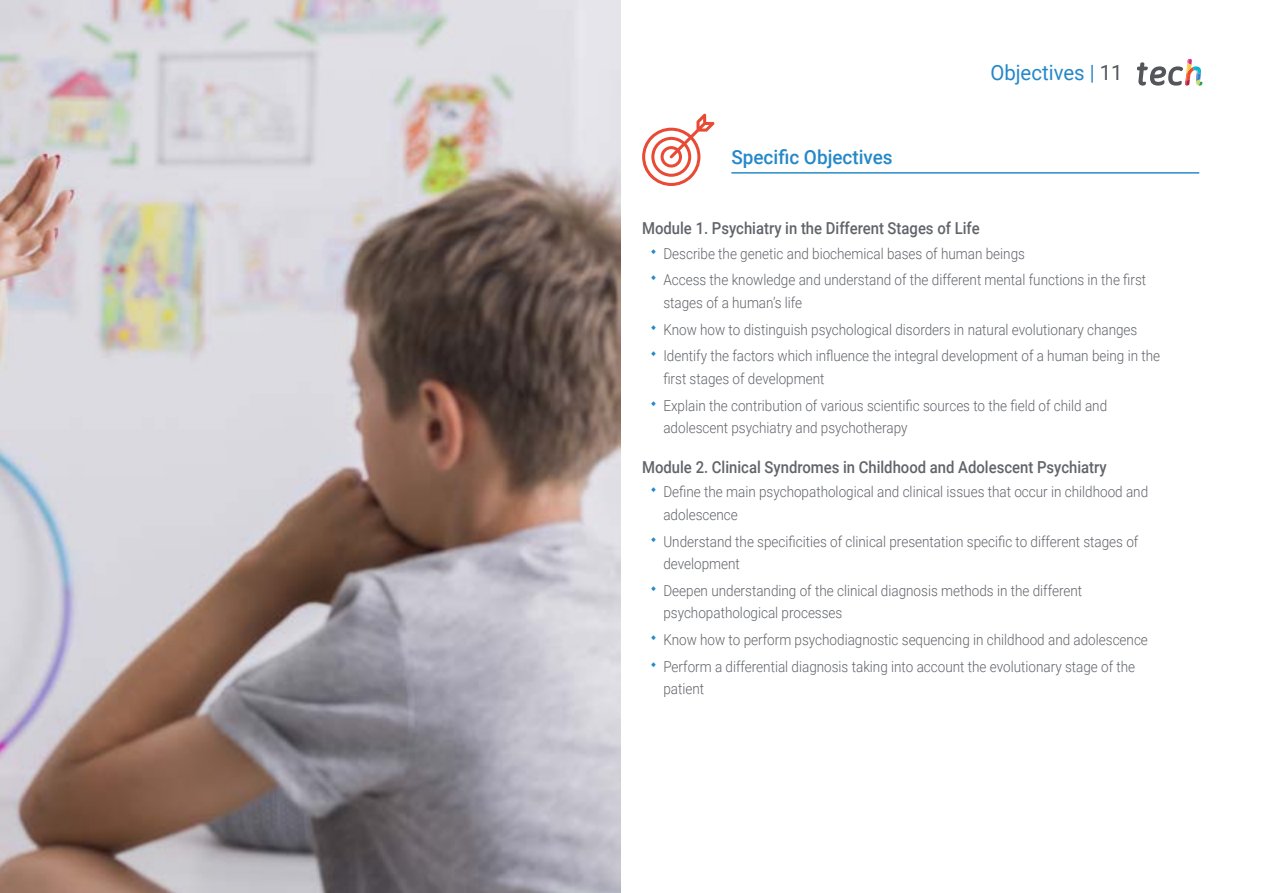
<style>
.page{position:relative;width:1263px;height:893px;background:#fff}
.page>*{position:absolute;margin:0;border:0;box-sizing:border-box;transform-origin:0 0}
.t1{font:21px "Roboto";color:#2488c9}
.t2{font:500 19.5px "Roboto";color:#2488c9}
.t3{font:500 16.5px "Roboto";color:#61646a;scale:.9 1}
.t4{font:300 15px/26.7px "Roboto";color:#61646a;scale:.9 1}
.s1{color:#52555b}
</style>
<div class="page">
<svg style="left:642px;top:114px;width:72px;height:72px"></svg>
<hr style="left:731px;top:172px;width:468px;height:1px;background:#2488c9">
<svg style="left:1137px;top:59px;width:65px;height:27px"></svg>
<img style="left:0;top:0;width:621px;height:893px">
<h2 class="t2" style="left:731px;top:144px;width:163px">Specific Objectives</h2>
<h1 class="t1" style="left:990px;top:57px;width:134px">Objectives | <span class="s1">11</span></h1>
<p class="t3" style="left:642px;top:217px;width:376px">Module 1. Psychiatry in the Different Stages of Life</p>
<p class="t4" style="left:663px;top:239px;width:538px">Describe the genetic and biochemical bases of human beings<br>Access the knowledge and understand of the different mental functions in the first</p>
<p class="t4" style="left:663px;top:289px;width:553px">stages of a human’s life<br>Know how to distinguish psychological disorders in natural evolutionary changes<br>Identify the factors which influence the integral development of a human being in the</p>
<p class="t4" style="left:663px;top:365px;width:495px">first stages of development<br>Explain the contribution of various scientific sources to the field of child and</p>
<p class="t4" style="left:663px;top:414px;width:273px">adolescent psychiatry and psychotherapy</p>
<p class="t3" style="left:642px;top:455px;width:518px">Module 2. Clinical Syndromes in Childhood and Adolescent Psychiatry</p>
<p class="t4" style="left:663px;top:480px;width:540px;line-height:22.5px">Define the main psychopathological and clinical issues that occur in childhood and adolescence</p>
<p class="t4" style="left:663px;top:529px;width:529px;line-height:22.5px">Understand the specificities of clinical presentation specific to different stages of development</p>
<p class="t4" style="left:663px;top:579px;width:467px;line-height:22.5px">Deepen understanding of the clinical diagnosis methods in the different psychopathological processes</p>
<p class="t4" style="left:663px;top:626px;width:540px">Know how to perform psychodiagnostic sequencing in childhood and adolescence<br>Perform a differential diagnosis taking into account the evolutionary stage of the</p>
<p class="t4" style="left:663px;top:675px;width:47px">patient</p>
</div>
